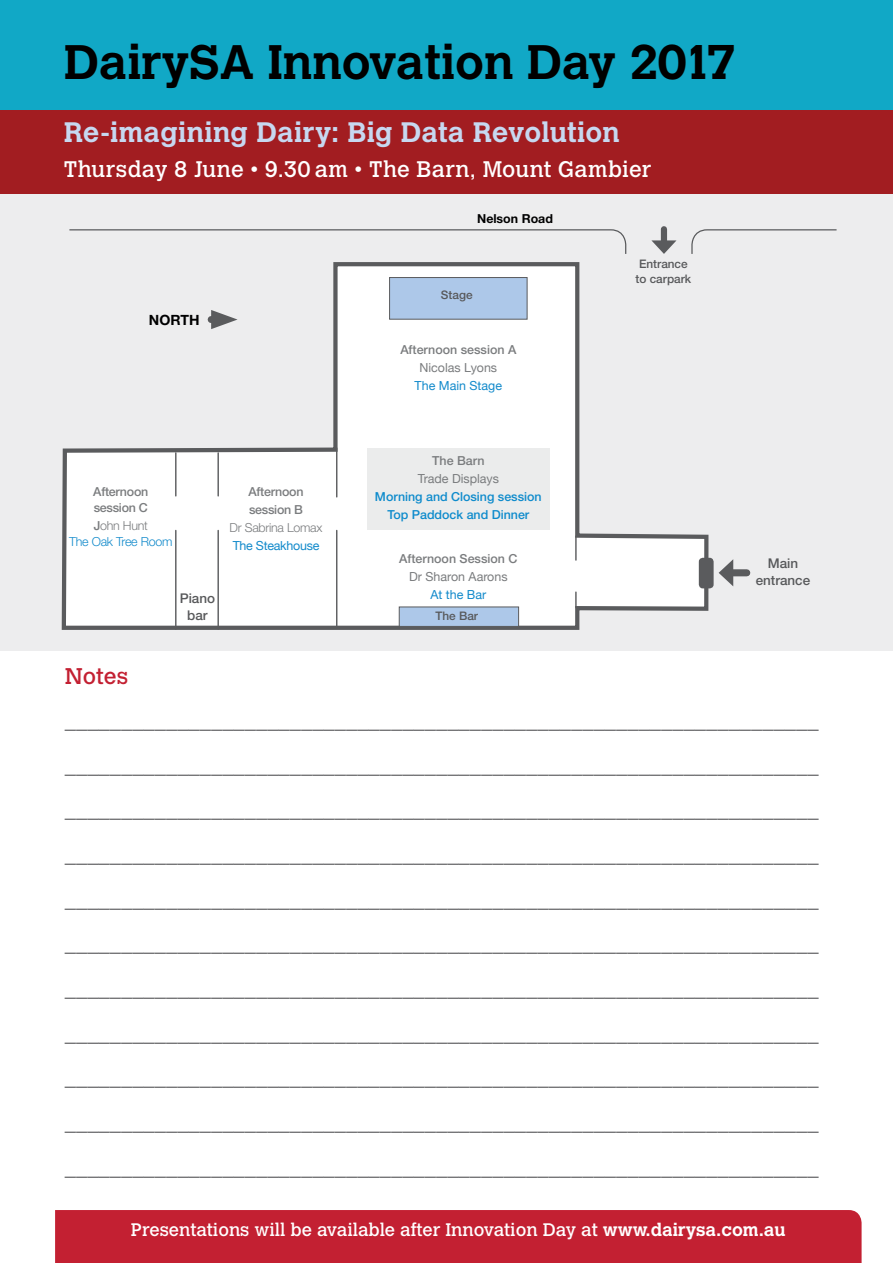
<style>
.page{position:relative;width:893px;height:1263px;background:#fff}
.page>*{position:absolute;margin:0;border:0;box-sizing:border-box;transform-origin:0 0}
.t1{font:700 48px "Calvert MT Std";color:#000}
.t2{font:700 27.9px "Calvert MT Std";letter-spacing:.01em;color:#c7d8f0}
.t3{font:22.5px/44.7px "Calvert MT Std";color:#58595b;text-align:justify}
.t4{font:22.5px "Calvert MT Std";color:#c32032}
.t5{font:22.35px "Calvert MT Std";letter-spacing:.01em;color:#fff}
.t6{font:18px "Calvert MT Std";color:#fff}
.t7{font:700 14.1px "Helvetica Neue";color:#000}
.t8{font:500 13.5px/17px "Helvetica Neue";color:#58595b;text-align:center}
.t9{font:500 12.45px/18px "Helvetica Neue LT Std";color:#0e8bcc;text-align:center}
.t10{font:500 12.45px "Helvetica Neue LT Std";color:#7a7c7e}
.t11{font:12.45px "Helvetica Neue";color:#7a7c7e}
.t12{font:500 12.45px/18px "Helvetica Neue LT Std";letter-spacing:-.02em;color:#7a7c7e}
.t13{font:300 12.45px "Helvetica Neue LT Std";letter-spacing:-.02em;color:#7a7c7e}
.t14{font:12.45px "Helvetica Neue";color:#128acb}
.t15{font:300 12.45px "Helvetica Neue";letter-spacing:-.02em;color:#128acb}
.t16{font:12.45px "Helvetica Neue";letter-spacing:-.02em;color:#128acb}
.t17{font:700 12.45px "Helvetica Neue";color:#000}
.t18{font:500 11.85px/14.9px "Helvetica Neue";color:#58595b}
.s1{font-weight:500}
.s2{font-weight:700}
</style>
<div class="page">
<div style="left:0;top:11px;width:893px;height:640px;background:#ededee"></div>
<svg style="left:69px;top:229px;width:558px;height:25px"></svg>
<svg style="left:61px;top:262px;width:650px;height:368px"></svg>
<svg style="left:691px;top:229px;width:146px;height:25px"></svg>
<div style="left:661px;top:229px;width:6px;height:17px;background:#5a5b5d"></div>
<svg style="left:651px;top:240px;width:25px;height:14px"></svg>
<div style="left:367px;top:448px;width:183px;height:81px;background:#ebecec"></div>
<div style="left:367px;top:546px;width:183px;height:79px;background:#fff"></div>
<div style="left:389px;top:277px;width:138px;height:43px;background:#adc8e9;border:1px solid #5a5b5d"></div>
<div style="left:399px;top:607px;width:120px;height:20px;background:#adc8e9;border:1px solid #5a5b5d"></div>
<svg style="left:211px;top:310px;width:27px;height:19px"></svg>
<div style="left:727px;top:569px;width:20px;height:7px;background:#5a5b5d"></div>
<svg style="left:719px;top:559px;width:14px;height:27px"></svg>
<hr style="left:336px;top:448px;width:1px;height:49px;background:#5a5b5d">
<hr style="left:217px;top:453px;width:2px;height:43px;background:#5a5b5d">
<hr style="left:575px;top:536px;width:2px;height:24px;background:#5a5b5d">
<svg style="left:575px;top:592px;width:2px;height:16px"></svg>
<hr style="left:217px;top:530px;width:2px;height:99px;background:#5a5b5d">
<hr style="left:336px;top:530px;width:1px;height:98px;background:#5a5b5d">
<hr style="left:175px;top:453px;width:1px;height:43px;background:#5a5b5d">
<hr style="left:175px;top:530px;width:1px;height:99px;background:#5a5b5d">
<div style="left:699px;top:558px;width:15px;height:30px;background:#5a5b5d;border-radius:4px"></div>
<div style="left:0;top:105px;width:893px;height:88px;background:#a21d21"></div>
<div style="left:0;top:0;width:893px;height:109px;background:#11a8c6"></div>
<div style="left:55px;top:1210px;width:807px;height:53px;background:#c32032"></div>
<h1 class="t1" style="left:64px;top:31px;width:673px">DairySA Innovation Day 2017</h1>
<p class="t2" style="left:64px;top:114px;width:557px">Re-imagining Dairy: Big Data Revolution</p>
<p class="t5" style="left:64px;top:156px;width:589px">Thursday 8 June • 9.30 am • The Barn, Mount Gambier</p>
<p class="t7" style="left:149px;top:311px;width:52px">NORTH</p>
<p class="t12" style="left:93px;top:484px;width:56px;line-height:15.6px">Afternoon session C</p>
<p class="t13" style="left:94px;top:517px;width:56px"><span class="s1">J</span>ohn Hunt</p>
<p class="t15" style="left:69px;top:534px;width:105px">The Oak Tree Room</p>
<p class="t12" style="left:249px;top:483px;width:56px">Afternoon session B</p>
<p class="t13" style="left:230px;top:520px;width:94px">Dr Sabrina Lomax</p>
<p class="t16" style="left:233px;top:537px;width:88px">The Steakhouse</p>
<p class="t8" style="left:180px;top:590px;width:37px">Piano bar</p>
<p class="t4" style="left:65px;top:663px;width:65px">Notes</p>
<p class="t17" style="left:477px;top:211px;width:77px">Nelson Road</p>
<p class="t18" style="left:441px;top:287px;width:33px">Stage</p>
<p class="t10" style="left:400px;top:342px;width:117px">Afternoon session A</p>
<p class="t11" style="left:419px;top:358px;width:79px">Nicolas Lyons</p>
<p class="t14" style="left:415px;top:376px;width:89px">The Main Stage</p>
<p class="t10" style="left:432px;top:453px;width:54px">The Barn</p>
<p class="t11" style="left:418px;top:469px;width:83px">Trade Displays</p>
<p class="t9" style="left:375px;top:487px;width:168px">Morning and Closing session<br>Top Paddock and Dinner</p>
<p class="t10" style="left:399px;top:551px;width:120px">Afternoon Session C</p>
<p class="t11" style="left:409px;top:567px;width:100px">Dr Sharon Aarons</p>
<p class="t14" style="left:430px;top:585px;width:57px">At the Bar</p>
<p class="t18" style="left:435px;top:608px;width:44px">The Bar</p>
<p class="t18" style="left:636px;top:256px;width:57px">Entrance to carpark</p>
<p class="t8" style="left:756px;top:555px;width:56px">Main entrance</p>
<p class="t3" style="left:65px;top:698px;width:755px">___________________________________________________________________ ___________________________________________________________________ ___________________________________________________________________ ___________________________________________________________________ ___________________________________________________________________ ___________________________________________________________________ ___________________________________________________________________ ___________________________________________________________________ ___________________________________________________________________ ___________________________________________________________________ ___________________________________________________________________</p>
<p class="t6" style="left:131px;top:1219px;width:656px">Presentations will be available after Innovation Day at <span class="s2">www.dairysa.com.au</span></p>
</div>
